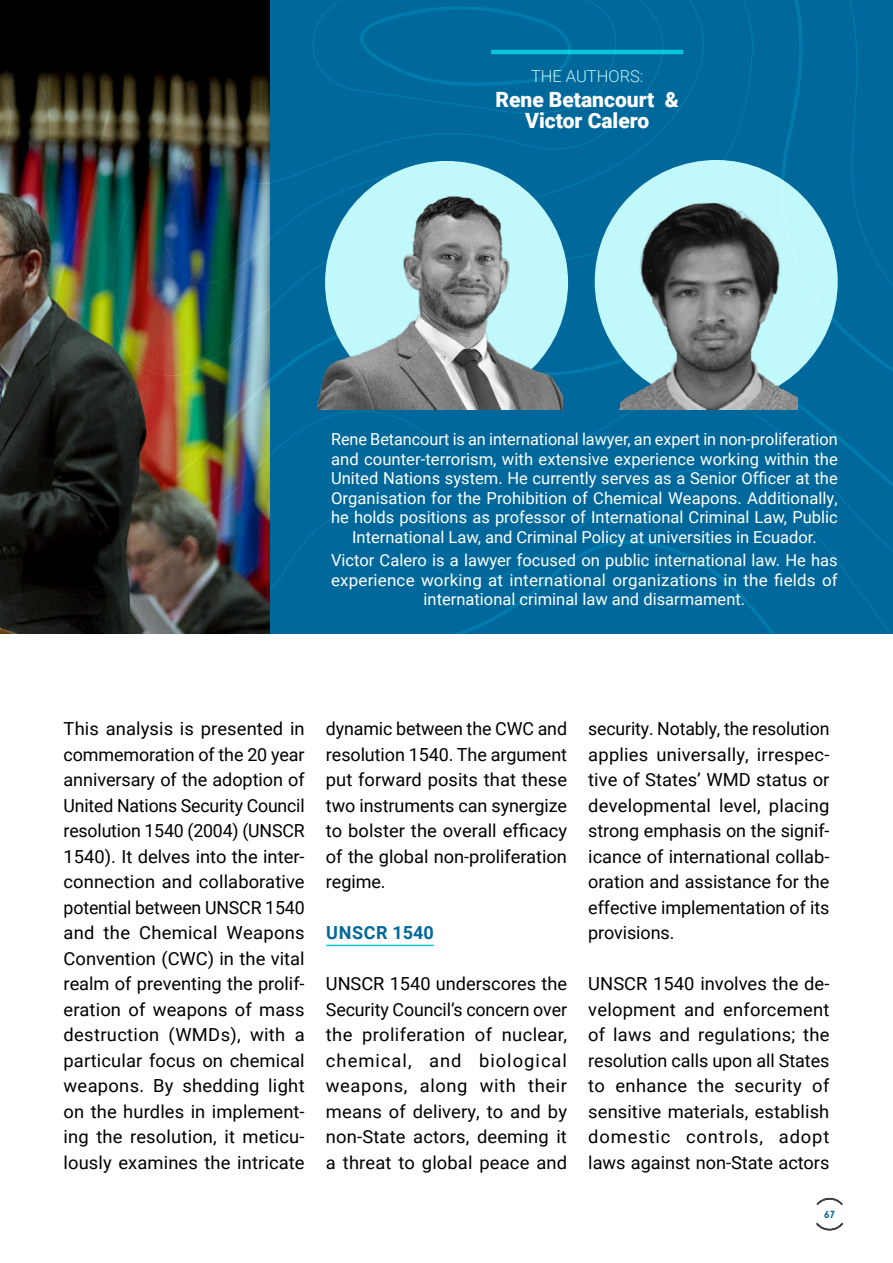
<style>
.page{position:relative;width:893px;height:1263px;background:#fff}
.page>*{position:absolute;margin:0;border:0;box-sizing:border-box;transform-origin:0 0}
.t1{font:900 21px/21px "Roboto";color:#fff;text-align:center}
.t2{font:18px/25.5px "Roboto";color:#000;text-align:justify}
.t3{font:700 18px "Roboto";letter-spacing:.035em;color:#00689a}
.t4{font:16.5px/19.5px "Roboto";color:#fff;text-align:center}
.t5{font:300 16.5px "Roboto";color:#c1f3f7}
.t6{font:700 10.8px "Neuzeit Gro";color:#00689a}
</style>
<div class="page">
<svg style="left:816px;top:1222px;width:28px;height:9px"></svg>
<svg style="left:816px;top:1197px;width:27px;height:9px"></svg>
<img style="left:14px;top:594px;width:202px;height:39px">
<svg style="left:216px;top:594px;width:676px;height:40px;background:#045c86"></svg>
<svg style="left:0;top:594px;width:14px;height:40px"></svg>
<svg style="left:0;top:0;width:893px;height:594px;background:#16516e"></svg>
<img style="left:10px;top:0;width:883px;height:496px">
<img style="left:84px;top:0;width:673px;height:376px">
<img style="left:139px;top:0;width:566px;height:284px">
<svg style="left:197px;top:0;width:466px;height:184px;background:#125a7a"></svg>
<div style="left:311px;top:0;width:311px;height:114px;background:#00689a"></div>
<svg style="left:336px;top:0;width:557px;height:92px;background:#006a9c"></svg>
<div style="left:454px;top:540px;width:321px;height:94px;background:#00689a"></div>
<img style="left:318px;top:184px;width:244px;height:225px">
<img style="left:619px;top:191px;width:178px;height:218px">
<hr style="left:326px;top:945px;width:108px;height:1px;background:#07c6db">
<p class="t5" style="left:531px;top:64px;width:114px">THE AUTHORS:</p>
<p class="t1" style="left:495px;top:88px;width:185px">Rene Betancourt &amp;<br>Victor Calero</p>
<p class="t4" style="left:331px;top:429px;width:508px">Rene Betancourt is an international lawyer, an expert in non-proliferation and counter-terrorism, with extensive experience working within the United Nations system. He currently serves as a Senior Officer at the Organisation for the Prohibition of Chemical Weapons. Additionally, he holds positions as professor of International Criminal Law, Public International Law, and Criminal Policy at universities in Ecuador.</p>
<p class="t4" style="left:331px;top:550px;width:508px">Victor Calero is a lawyer focused on public international law. He has experience working at international organizations in the fields of international criminal law and disarmament.</p>
<p class="t2" style="left:64px;top:715px;width:243px">This analysis is presented in commemoration of the 20 year anniversary of the adoption of United Nations Security Council resolution 1540 (2004) (UNSCR 1540). It delves into the inter&shy;connection and collaborative potential between UNSCR 1540 and the Chemical Weapons Convention (CWC) in the vital realm of preventing the prolif&shy;eration of weapons of mass destruction (WMDs), with a particular focus on chemical weapons. By shedding light on the hurdles in implement&shy;ing the resolution, it meticu&shy;lously examines the intricate</p>
<p class="t2" style="left:326px;top:715px;width:243px">dynamic between the CWC and resolution 1540. The argument put forward posits that these two instruments can synergize to bolster the overall efficacy of the global non-proliferation regime.</p>
<p class="t3" style="left:326px;top:920px;width:109px">UNSCR 1540</p>
<p class="t2" style="left:326px;top:970px;width:243px">UNSCR 1540 underscores the Security Council’s concern over the proliferation of nuclear, chemical, and biological weapons, along with their means of delivery, to and by non-State actors, deeming it a threat to global peace and</p>
<p class="t2" style="left:588px;top:715px;width:243px">security. Notably, the resolution applies universally, irrespec&shy;tive of States’ WMD status or developmental level, placing strong emphasis on the signif&shy;icance of international collab&shy;oration and assistance for the effective implementation of its provisions.</p>
<p class="t2" style="left:588px;top:970px;width:243px">UNSCR 1540 involves the de&shy;velopment and enforcement of laws and regulations; the resolution calls upon all States to enhance the security of sensitive materials, establish domestic controls, adopt laws against non-State actors</p>
<p class="t6" style="left:824px;top:1208px;width:12px">67</p>
</div>
